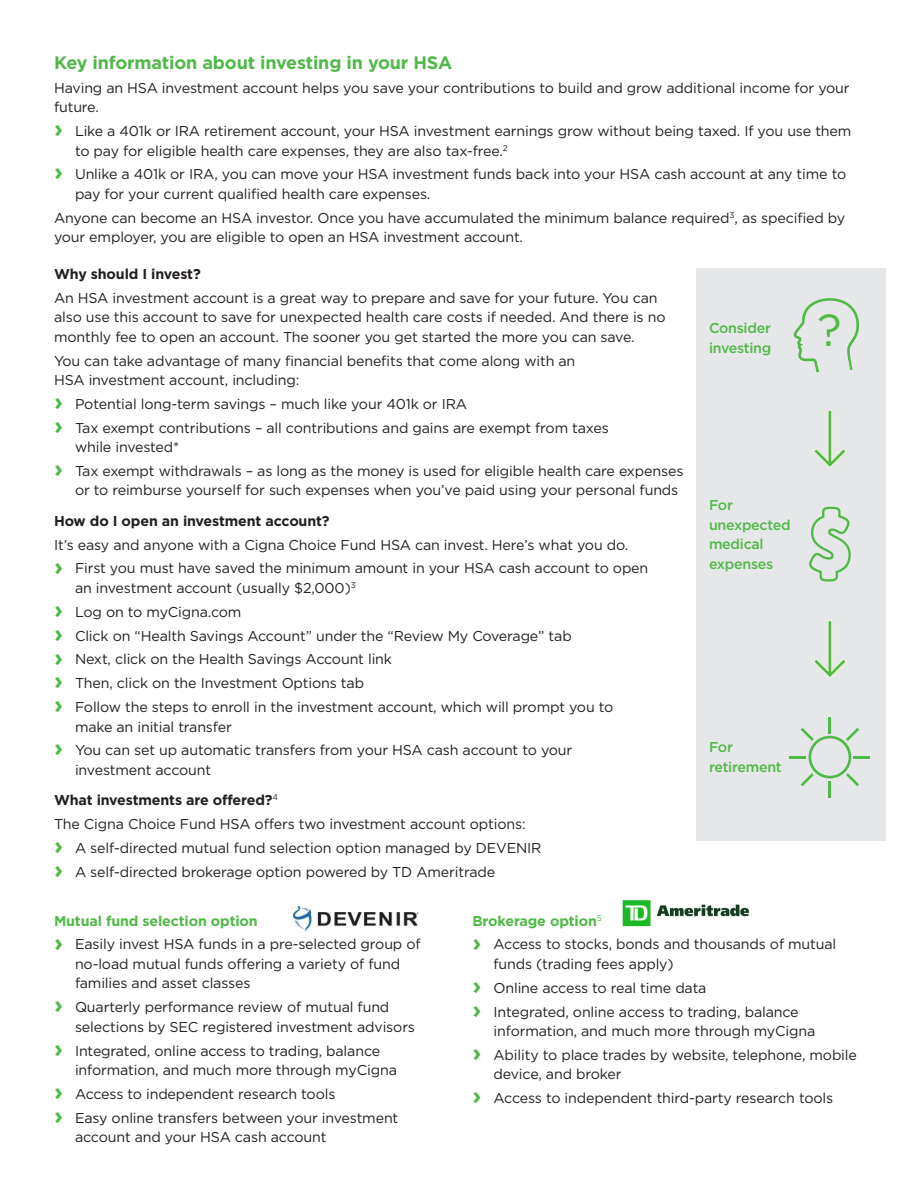
<style>
.page{position:relative;width:918px;height:1188px;background:#fff}
.page>*{position:absolute;margin:0;border:0;box-sizing:border-box;transform-origin:0 0}
.Sidebar_copy_medium{font:45px "Gotham";color:#51b948}
.Subhead_body_bold_12{font:700 18px "Gotham";letter-spacing:-.01em;color:#51b948}
.Bullet_copy_book_9_5{font:14.25px/19.5px "Gotham";letter-spacing:-.01em;color:#231f20}
.Body_copy__book_9_5{font:14.25px/19.5px "Gotham";letter-spacing:-.01em;color:#231f20}
.Body_copy_head_bold{font:700 14.25px "Gotham";letter-spacing:-.01em;color:#231f20}
.Sidebar_copy_medium-2{font:500 14.25px/19.5px "Gotham";letter-spacing:-.02em;color:#51b948}
.Bullet_copy_book_9_5-2{font:700 14.25px "Gotham";letter-spacing:-.01em;color:#51b948}
.s1{font-weight:700;font-size:24px;color:#51b948}
</style>
<div class="page">
<div style="left:697px;top:268px;width:189px;height:572px;background:#e6e7e9"></div>
<svg style="left:790px;top:717px;width:80px;height:80px"></svg>
<svg style="left:809px;top:506px;width:42px;height:76px"></svg>
<svg style="left:813px;top:620px;width:34px;height:58px"></svg>
<svg style="left:813px;top:410px;width:34px;height:58px"></svg>
<img style="left:292px;top:907px;width:126px;height:25px">
<img style="left:622px;top:900px;width:128px;height:27px">
<svg style="left:793px;top:298px;width:66px;height:74px"></svg>
<p class="Subhead_body_bold_12" style="left:54px;top:52px;width:400px">Key information about investing in your HSA</p>
<p class="Body_copy__book_9_5" style="left:54px;top:78px;width:797px">Having an HSA investment account helps you save your contributions to build and grow additional income for your future.</p>
<p class="Bullet_copy_book_9_5" style="left:75px;top:121px;width:778px;text-indent:-21px"><span class="s1">›</span> Like a 401k or IRA retirement account, your HSA investment earnings grow without being taxed. If you use them to pay for eligible health care expenses, they are also tax-free.<sup>2</sup></p>
<p class="Bullet_copy_book_9_5" style="left:75px;top:164px;width:773px;text-indent:-21px"><span class="s1">›</span> Unlike a 401k or IRA, you can move your HSA investment funds back into your HSA cash account at any time to pay for your current qualified health care expenses.</p>
<p class="Body_copy__book_9_5" style="left:54px;top:208px;width:793px">Anyone can become an HSA investor. Once you have accumulated the minimum balance required<sup>3</sup>, as specified by your employer, you are eligible to open an HSA investment account.</p>
<p class="Body_copy_head_bold" style="left:54px;top:266px;width:148px">Why should I invest?</p>
<p class="Body_copy__book_9_5" style="left:54px;top:288px;width:613px">An HSA investment account is a great way to prepare and save for your future. You can also use this account to save for unexpected health care costs if needed. And there is no monthly fee to open an account. The sooner you get started the more you can save.</p>
<p class="Body_copy__book_9_5" style="left:54px;top:350px;width:523px">You can take advantage of many financial benefits that come along with an<br>HSA investment account, including:</p>
<p class="Bullet_copy_book_9_5" style="left:54px;top:394px;width:415px"><span class="s1">›</span> Potential long-term savings – much like your 401k or IRA</p>
<p class="Bullet_copy_book_9_5" style="left:75px;top:418px;width:535px;text-indent:-21px"><span class="s1">›</span> Tax exempt contributions – all contributions and gains are exempt from taxes while invested*</p>
<p class="Bullet_copy_book_9_5" style="left:75px;top:461px;width:610px;text-indent:-21px"><span class="s1">›</span> Tax exempt withdrawals – as long as the money is used for eligible health care expenses or to reimburse yourself for such expenses when you’ve paid using your personal funds</p>
<p class="Body_copy_head_bold" style="left:54px;top:513px;width:277px">How do I open an investment account?</p>
<p class="Body_copy__book_9_5" style="left:54px;top:535px;width:576px">It’s easy and anyone with a Cigna Choice Fund HSA can invest. Here’s what you do.</p>
<p class="Bullet_copy_book_9_5" style="left:75px;top:558px;width:575px;text-indent:-21px"><span class="s1">›</span> First you must have saved the minimum amount in your HSA cash account to open an investment account (usually $2,000)<sup>3</sup></p>
<p class="Bullet_copy_book_9_5" style="left:54px;top:602px;width:189px"><span class="s1">›</span> Log on to myCigna.com</p>
<p class="Bullet_copy_book_9_5" style="left:54px;top:625px;width:519px"><span class="s1">›</span> Click on “Health Savings Account” under the “Review My Coverage” tab</p>
<p class="Bullet_copy_book_9_5" style="left:54px;top:649px;width:340px"><span class="s1">›</span> Next, click on the Health Savings Account link</p>
<p class="Bullet_copy_book_9_5" style="left:54px;top:673px;width:312px"><span class="s1">›</span> Then, click on the Investment Options tab</p>
<p class="Bullet_copy_book_9_5" style="left:75px;top:697px;width:540px;text-indent:-21px"><span class="s1">›</span> Follow the steps to enroll in the investment account, which will prompt you to make an initial transfer</p>
<p class="Bullet_copy_book_9_5" style="left:75px;top:740px;width:499px;text-indent:-21px"><span class="s1">›</span> You can set up automatic transfers from your HSA cash account to your investment account</p>
<p class="Body_copy_head_bold" style="left:54px;top:792px;width:226px">What investments are offered?<sup>4</sup></p>
<p class="Body_copy__book_9_5" style="left:54px;top:814px;width:473px">The Cigna Choice Fund HSA offers two investment account options:</p>
<p class="Bullet_copy_book_9_5" style="left:54px;top:838px;width:489px"><span class="s1">›</span> A self-directed mutual fund selection option managed by DEVENIR</p>
<p class="Bullet_copy_book_9_5" style="left:54px;top:862px;width:443px"><span class="s1">›</span> A self-directed brokerage option powered by TD Ameritrade</p>
<p class="Sidebar_copy_medium" style="left:817px;top:301px;width:26px">?</p>
<p class="Sidebar_copy_medium-2" style="left:709px;top:318px;width:64px">Consider investing</p>
<p class="Sidebar_copy_medium-2" style="left:709px;top:495px;width:83px">For unexpected medical expenses</p>
<p class="Sidebar_copy_medium-2" style="left:709px;top:737px;width:74px">For retirement</p>
<p class="Bullet_copy_book_9_5-2" style="left:54px;top:912px;width:205px">Mutual fund selection option</p>
<p class="Bullet_copy_book_9_5" style="left:75px;top:934px;width:347px;text-indent:-21px"><span class="s1">›</span> Easily invest HSA funds in a pre-selected group of no-load mutual funds offering a variety of fund families and asset classes</p>
<p class="Bullet_copy_book_9_5" style="left:75px;top:997px;width:342px;text-indent:-21px"><span class="s1">›</span> Quarterly performance review of mutual fund selections by SEC registered investment advisors</p>
<p class="Bullet_copy_book_9_5" style="left:75px;top:1040px;width:323px;text-indent:-21px"><span class="s1">›</span> Integrated, online access to trading, balance information, and much more through myCigna</p>
<p class="Bullet_copy_book_9_5" style="left:54px;top:1084px;width:283px"><span class="s1">›</span> Access to independent research tools</p>
<p class="Bullet_copy_book_9_5" style="left:75px;top:1108px;width:325px;text-indent:-21px"><span class="s1">›</span> Easy online transfers between your investment account and your HSA cash account</p>
<p class="Bullet_copy_book_9_5-2" style="left:472px;top:912px;width:131px">Brokerage option<sup>5</sup></p>
<p class="Bullet_copy_book_9_5" style="left:494px;top:934px;width:344px;text-indent:-21px"><span class="s1">›</span> Access to stocks, bonds and thousands of mutual funds (trading fees apply)</p>
<p class="Bullet_copy_book_9_5" style="left:472px;top:978px;width:236px"><span class="s1">›</span> Online access to real time data</p>
<p class="Bullet_copy_book_9_5" style="left:494px;top:1001px;width:323px;text-indent:-21px"><span class="s1">›</span> Integrated, online access to trading, balance information, and much more through myCigna</p>
<p class="Bullet_copy_book_9_5" style="left:494px;top:1045px;width:365px;text-indent:-21px"><span class="s1">›</span> Ability to place trades by website, telephone, mobile device, and broker</p>
<p class="Bullet_copy_book_9_5" style="left:472px;top:1088px;width:362px"><span class="s1">›</span> Access to independent third-party research tools</p>
</div>
